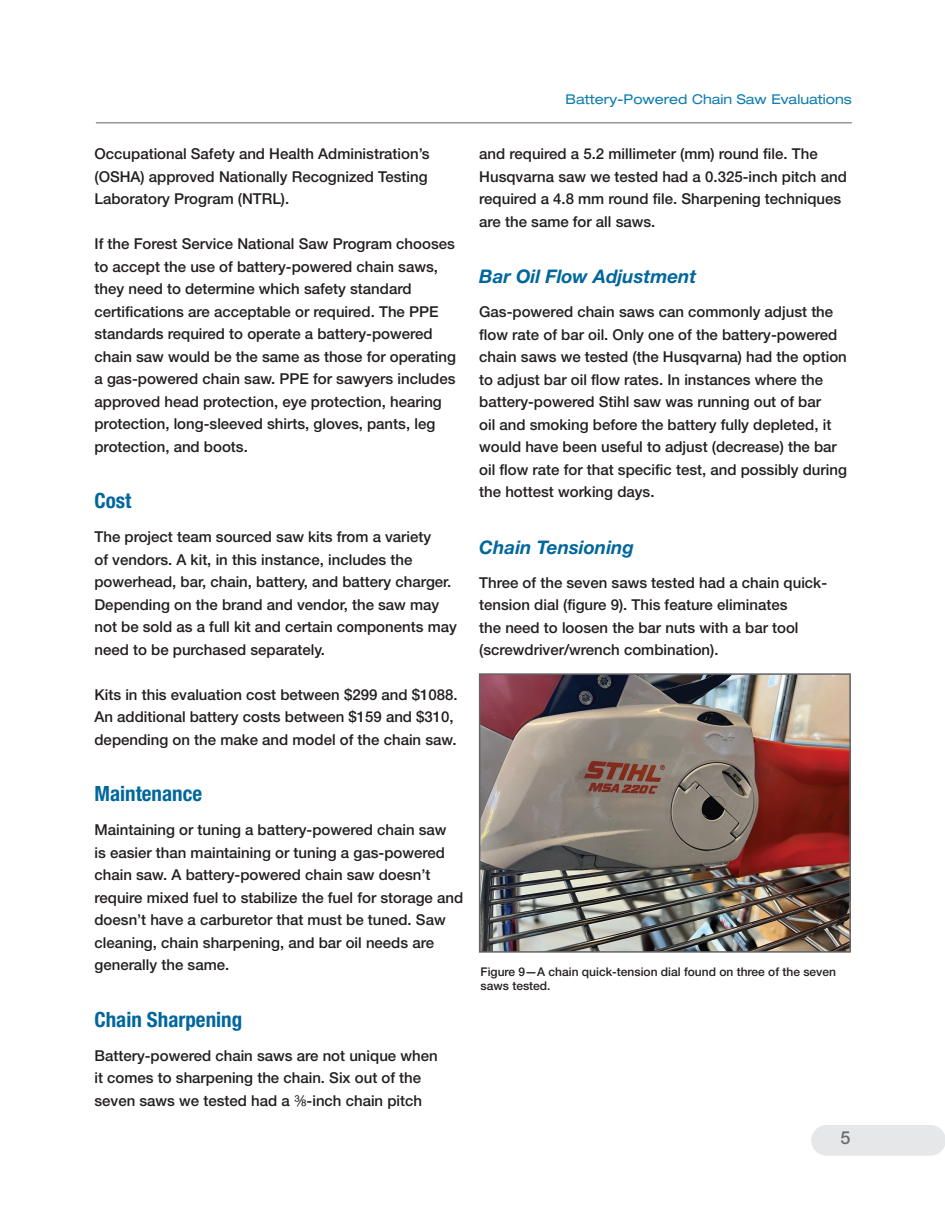
<style>
.page{position:relative;width:945px;height:1215px;background:#fff}
.page>*{position:absolute;margin:0;border:0;box-sizing:border-box;transform-origin:0 0}
.H2__Bold__FL-parent{font:700 condensed 21px "Helvetica Neue LT Std";color:#00679d}
.H3__Bold_italic__FL{font:italic 700 18.75px "Helvetica Neue LT Std";color:#00679d}
.t1{font:500 18px "Helvetica Neue LT Std";color:#6c6d70}
.P_Title_page_pub_in{font:500 15px/22.5px "Helvetica Neue LT Std";color:#231f20}
.t2{font:expanded 13.5px "Helvetica Neue LT Std";color:#0c7cae}
.P__Caption{font:500 12px/13.5px "Helvetica Neue LT Std";color:#231f20}
.s1{font-family:"Helvetica Neue";font-weight:400}
</style>
<div class="page">
<div style="left:811px;top:1125px;width:134px;height:31px;background:#e6e7e9;border-radius:15px"></div>
<hr style="left:96px;top:123px;width:756px;height:1px;background:#636366">
<img style="left:482px;top:676px;width:366px;height:274px">
<div style="left:479px;top:673px;width:372px;height:280px;border:2px solid #636366"></div>
<p class="P_Title_page_pub_in" style="left:94px;top:142px;width:337px">Occupational Safety and Health Administration’s (OSHA) approved Nationally Recognized Testing<br>Laboratory Program (NTRL).</p>
<p class="P_Title_page_pub_in" style="left:94px;top:232px;width:363px">If the Forest Service National Saw Program chooses to accept the use of battery-powered chain saws, they need to determine which safety standard certifications are acceptable or required. The PPE standards required to operate a battery-powered chain saw would be the same as those for operating a gas-powered chain saw. PPE for sawyers includes approved head protection, eye protection, hearing protection, long-sleeved shirts, gloves, pants, leg protection, and boots.</p>
<h2 class="H2__Bold__FL-parent" style="left:94px;top:488px;width:38px">Cost</h2>
<p class="P_Title_page_pub_in" style="left:94px;top:525px;width:364px">The project team sourced saw kits from a variety<br>of vendors. A kit, in this instance, includes the powerhead, bar, chain, battery, and battery charger.<br>Depending on the brand and vendor, the saw may not be sold as a full kit and certain components may need to be purchased separately.</p>
<p class="P_Title_page_pub_in" style="left:94px;top:683px;width:365px">Kits in this evaluation cost between $299 and $1088.<br>An additional battery costs between $159 and $310, depending on the make and model of the chain saw.</p>
<h2 class="H2__Bold__FL-parent" style="left:94px;top:781px;width:109px">Maintenance</h2>
<p class="P_Title_page_pub_in" style="left:94px;top:818px;width:370px">Maintaining or tuning a battery-powered chain saw<br>is easier than maintaining or tuning a gas-powered chain saw. A battery-powered chain saw doesn’t require mixed fuel to stabilize the fuel for storage and doesn’t have a carburetor that must be tuned. Saw cleaning, chain sharpening, and bar oil needs are generally the same.</p>
<h2 class="H2__Bold__FL-parent" style="left:94px;top:1007px;width:149px">Chain Sharpening</h2>
<p class="P_Title_page_pub_in" style="left:94px;top:1044px;width:345px">Battery-powered chain saws are not unique when it comes to sharpening the chain. Six out of the seven saws we tested had a <span class="s1">⅜</span>-inch chain pitch</p>
<p class="t2" style="left:566px;top:91px;width:288px">Battery-Powered Chain Saw Evaluations</p>
<p class="P_Title_page_pub_in" style="left:479px;top:142px;width:369px">and required a 5.2 millimeter (mm) round file. The Husqvarna saw we tested had a 0.325-inch pitch and required a 4.8 mm round file. Sharpening techniques are the same for all saws.</p>
<h3 class="H3__Bold_italic__FL" style="left:479px;top:265px;width:219px">Bar Oil Flow Adjustment</h3>
<p class="P_Title_page_pub_in" style="left:479px;top:300px;width:369px">Gas-powered chain saws can commonly adjust the flow rate of bar oil. Only one of the battery-powered chain saws we tested (the Husqvarna) had the option to adjust bar oil flow rates. In instances where the battery-powered Stihl saw was running out of bar<br>oil and smoking before the battery fully depleted, it would have been useful to adjust (decrease) the bar oil flow rate for that specific test, and possibly during the hottest working days.</p>
<h3 class="H3__Bold_italic__FL" style="left:479px;top:536px;width:156px">Chain Tensioning</h3>
<p class="P_Title_page_pub_in" style="left:479px;top:571px;width:349px">Three of the seven saws tested had a chain quick&shy;tension dial (figure 9). This feature eliminates<br>the need to loosen the bar nuts with a bar tool (screwdriver/wrench combination).</p>
<p class="P__Caption" style="left:481px;top:965px;width:357px">Figure 9—A chain quick-tension dial found on three of the seven saws tested.</p>
<p class="t1" style="left:840px;top:1127px;width:12px">5</p>
</div>
